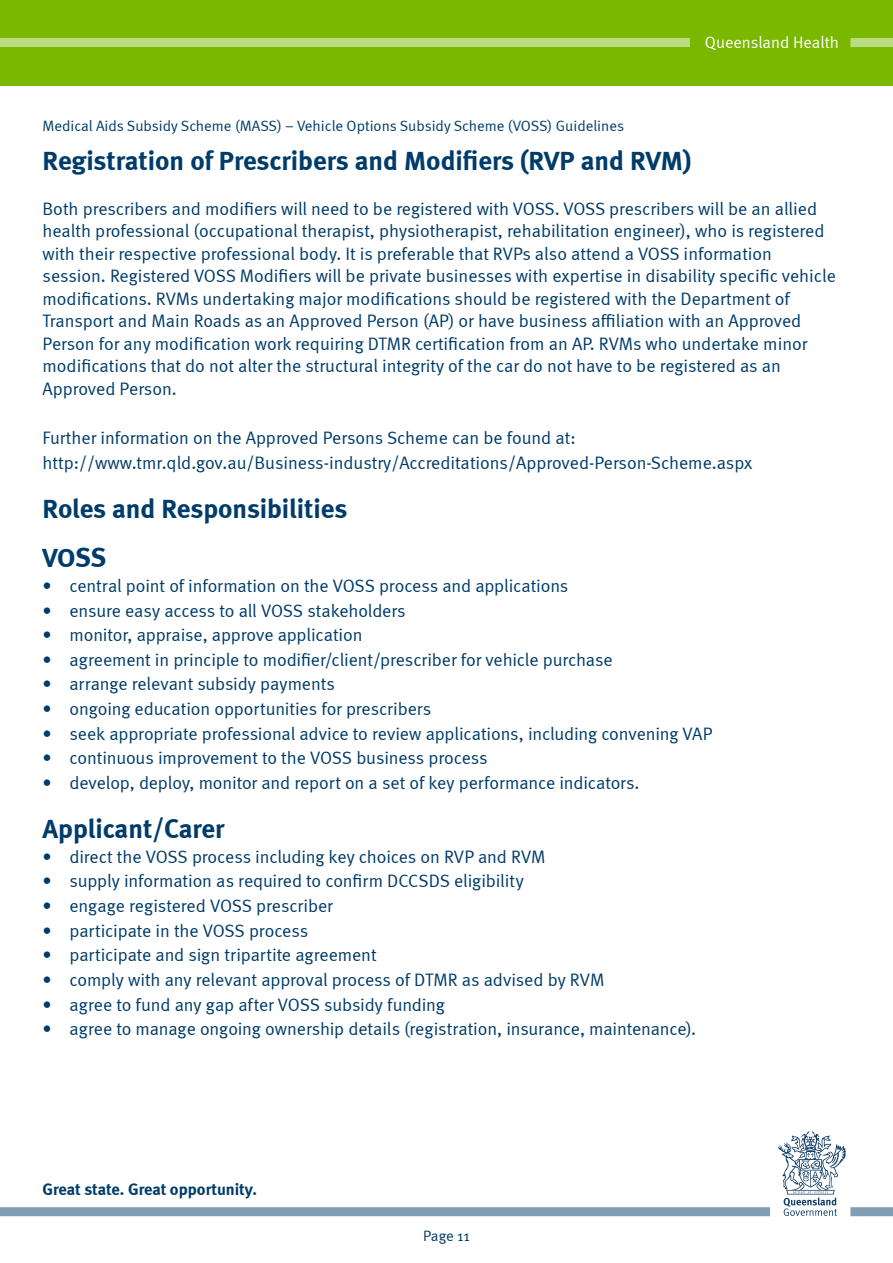
<style>
.page{position:relative;width:893px;height:1263px;background:#fff}
.page>*{position:absolute;margin:0;border:0;box-sizing:border-box;transform-origin:0 0}
.Body{font:700 27px "Meta";color:#003c69}
.Body-2{font:18px/22.5px "Meta Normal";letter-spacing:-.005em;color:#003c69}
.t1{font:700 16.5px "Meta";color:#003c69}
.t2{font:16.5px "Meta Normal";color:#fff}
.t3{font:15px "Meta Normal";color:#003c69}
</style>
<div class="page">
<div style="left:0;top:0;width:893px;height:85px;background:#7ab800"></div>
<div style="left:0;top:1207px;width:770px;height:9px;background:#809db4"></div>
<div style="left:850px;top:1207px;width:43px;height:9px;background:#809db4"></div>
<svg style="left:778px;top:1131px;width:68px;height:85px"></svg>
<div style="left:0;top:38px;width:690px;height:9px;background:#bcdc80"></div>
<div style="left:850px;top:38px;width:43px;height:9px;background:#bcdc80"></div>
<p class="t3" style="left:43px;top:117px;width:583px">Medical Aids Subsidy Scheme (MASS) – Vehicle Options Subsidy Scheme (VOSS) Guidelines</p>
<p class="t2" style="left:705px;top:33px;width:136px">Queensland Health</p>
<p class="Body" style="left:43px;top:145px;width:650px">Registration of Prescribers and Modifiers (RVP and RVM)</p>
<p class="Body-2" style="left:43px;top:197px;width:795px">Both prescribers and modifiers will need to be registered with VOSS. VOSS prescribers will be an allied health professional (occupational therapist, physiotherapist, rehabilitation engineer), who is registered with their respective professional body. It is preferable that RVPs also attend a VOSS information session. Registered VOSS Modifiers will be private businesses with expertise in disability specific vehicle modifications. RVMs undertaking major modifications should be registered with the Department of Transport and Main Roads as an Approved Person (AP) or have business affiliation with an Approved Person for any modification work requiring DTMR certification from an AP. RVMs who undertake minor modifications that do not alter the structural integrity of the car do not have to be registered as an Approved Person.</p>
<p class="Body-2" style="left:43px;top:426px;width:535px">Further information on the Approved Persons Scheme can be found at:</p>
<p class="Body-2" style="left:43px;top:451px;width:711px">http://www.tmr.qld.gov.au/Business-industry/Accreditations/Approved-Person-Scheme.aspx</p>
<p class="Body" style="left:43px;top:492px;width:306px">Roles and Responsibilities</p>
<p class="Body" style="left:43px;top:542px;width:65px">VOSS</p>
<p class="Body-2" style="left:43px;top:574px;width:527px">• central point of information on the VOSS process and applications</p>
<p class="Body-2" style="left:43px;top:599px;width:365px">• ensure easy access to all VOSS stakeholders</p>
<p class="Body-2" style="left:43px;top:623px;width:321px">• monitor, appraise, approve application</p>
<p class="Body-2" style="left:43px;top:648px;width:572px">• agreement in principle to modifier/client/prescriber for vehicle purchase</p>
<p class="Body-2" style="left:43px;top:673px;width:294px">• arrange relevant subsidy payments</p>
<p class="Body-2" style="left:43px;top:697px;width:390px">• ongoing education opportunities for prescribers</p>
<p class="Body-2" style="left:43px;top:722px;width:671px">• seek appropriate professional advice to review applications, including convening VAP</p>
<p class="Body-2" style="left:43px;top:746px;width:447px">• continuous improvement to the VOSS business process</p>
<p class="Body-2" style="left:43px;top:771px;width:598px">• develop, deploy, monitor and report on a set of key performance indicators.</p>
<p class="Body" style="left:43px;top:813px;width:184px">Applicant/Carer</p>
<p class="Body-2" style="left:43px;top:845px;width:504px">• direct the VOSS process including key choices on RVP and RVM</p>
<p class="Body-2" style="left:43px;top:870px;width:483px">• supply information as required to confirm DCCSDS eligibility</p>
<p class="Body-2" style="left:43px;top:894px;width:292px">• engage registered VOSS prescriber</p>
<p class="Body-2" style="left:43px;top:919px;width:267px">• participate in the VOSS process</p>
<p class="Body-2" style="left:43px;top:943px;width:336px">• participate and sign tripartite agreement</p>
<p class="Body-2" style="left:43px;top:968px;width:563px">• comply with any relevant approval process of DTMR as advised by RVM</p>
<p class="Body-2" style="left:43px;top:993px;width:404px">• agree to fund any gap after VOSS subsidy funding</p>
<p class="Body-2" style="left:43px;top:1017px;width:655px">• agree to manage ongoing ownership details (registration, insurance, maintenance).</p>
<p class="t1" style="left:43px;top:1179px;width:216px">Great state. Great opportunity.</p>
<p class="t3" style="left:423px;top:1227px;width:48px">Page 11</p>
</div>
